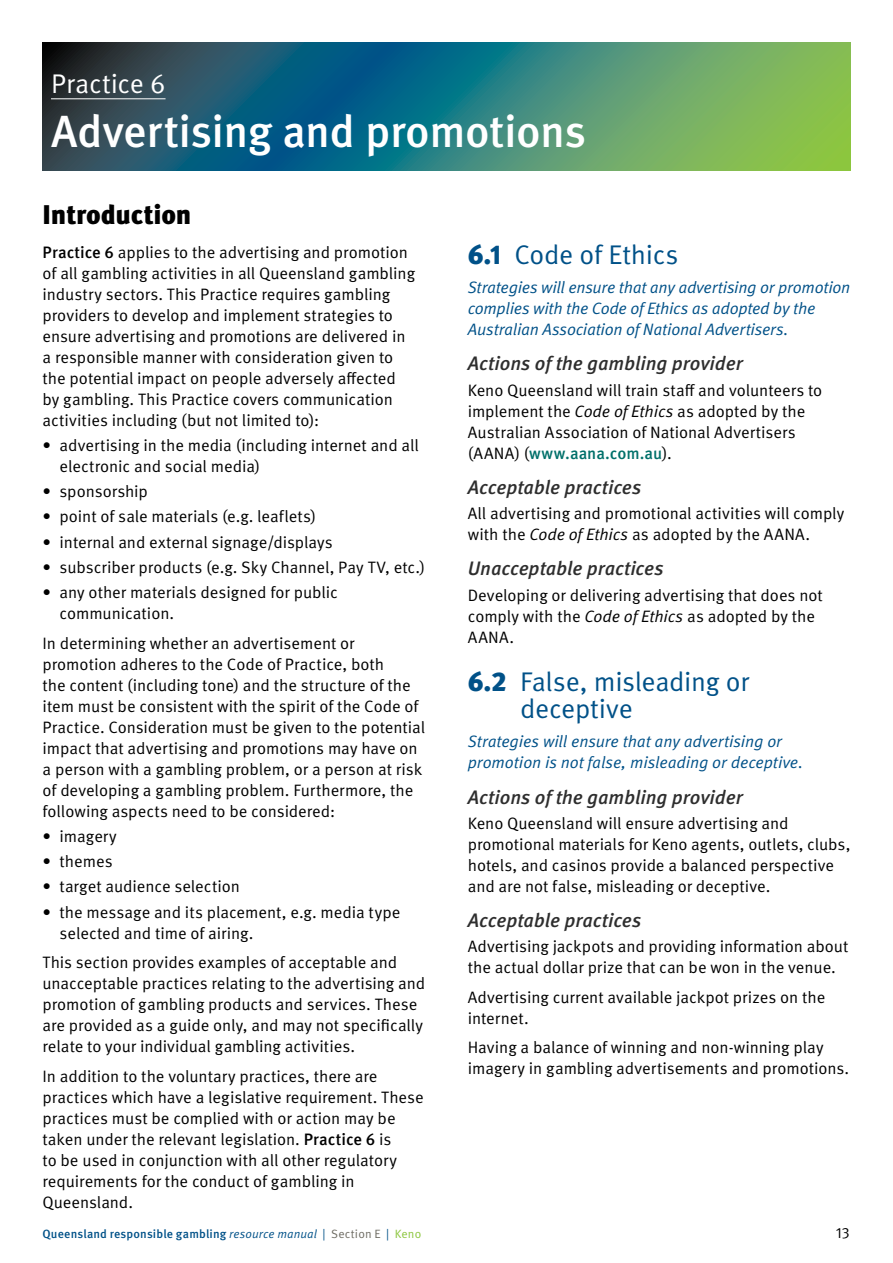
<style>
.page{position:relative;width:893px;height:1263px;background:#fff}
.page>*{position:absolute;margin:0;border:0;box-sizing:border-box;transform-origin:0 0}
.h01{font:500 45px "Meta Pro";letter-spacing:-.015em;color:#fff}
.h02Code{font:27px/27px "Meta Pro Norm";letter-spacing:-.015em;color:#005188}
.h02{font:900 27px "Meta Pro";letter-spacing:-.01em;color:#000}
.h01_Prac{font:27px "Meta Pro Norm";color:#fff}
.h03{font:italic 500 19.5px "Meta Pro";letter-spacing:-.005em;color:#2e2e2e}
.body{font:16.5px/21px "Meta Pro Norm";letter-spacing:-.005em;color:#000}
.bodyB4bullet{font:16.5px/21px "Meta Pro Norm";letter-spacing:-.005em;color:#000}
.bullet{font:16.5px/21px "Meta Pro Norm";letter-spacing:-.005em;color:#000}
.bodyCode{font:16.5px/21px "Meta Pro Norm Ita";letter-spacing:-.01em;color:#005188}
.BulletLast{font:16.5px/21px "Meta Pro Norm";letter-spacing:-.005em;color:#000}
.t1{font:15px "Meta Pro Norm";color:#000}
.t2{font:500 12px "Meta Pro";letter-spacing:.01em;color:#005188}
.s1{font-family:"Meta Pro";font-weight:500}
.s2{font-family:"Meta Pro";font-weight:900}
.s3{font-family:"Meta Pro Norm Ita"}
.s4{font-family:"Meta Pro";font-weight:500;color:#00706a}
.s5{font-family:"Meta Pro Norm Ita";font-weight:400}
.s6{font-family:"Meta Pro Norm";font-weight:400}
.s7{font-family:"Meta Pro Norm";font-weight:400;color:#6e6c63}
.s8{font-family:"Meta Pro Norm";font-weight:400;color:#8cc63e}
</style>
<div class="page">
<svg style="left:43px;top:43px;width:807px;height:127px;background:#3c7d6e"></svg>
<hr style="left:51px;top:99px;width:115px;height:1px;background:#fff">
<p class="h01_Prac" style="left:51px;top:63px;width:116px">Practice 6</p>
<p class="h01" style="left:51px;top:96px;width:537px">Advertising and promotions</p>
<p class="h02" style="left:43px;top:193px;width:150px">Introduction</p>
<p class="bodyB4bullet" style="left:43px;top:240px;width:374px"><span class="s1">Practice 6</span> applies to the advertising and promotion of all gambling activities in all Queensland gambling industry sectors. This Practice requires gambling providers to develop and implement strategies to ensure advertising and promotions are delivered in a responsible manner with consideration given to the potential impact on people adversely affected by gambling. This Practice covers communication activities including (but not limited to):</p>
<p class="bullet" style="left:60px;top:433px;width:361px;text-indent:-17px">• advertising in the media (including internet and all electronic and social media)</p>
<p class="bullet" style="left:43px;top:480px;width:107px">• sponsorship</p>
<p class="bullet" style="left:43px;top:505px;width:275px">• point of sale materials (e.g. leaflets)</p>
<p class="bullet" style="left:43px;top:530px;width:292px">• internal and external signage/displays</p>
<p class="bullet" style="left:43px;top:555px;width:384px">• subscriber products (e.g. Sky Channel, Pay TV, etc.)</p>
<p class="bullet" style="left:60px;top:581px;width:280px;text-indent:-17px">• any other materials designed for public communication.</p>
<p class="bodyB4bullet" style="left:43px;top:631px;width:384px">In determining whether an advertisement or promotion adheres to the Code of Practice, both<br>the content (including tone) and the structure of the item must be consistent with the spirit of the Code of Practice. Consideration must be given to the potential impact that advertising and promotions may have on a person with a gambling problem, or a person at risk of developing a gambling problem. Furthermore, the following aspects need to be considered:</p>
<p class="bullet" style="left:43px;top:824px;width:76px">• imagery</p>
<p class="bullet" style="left:43px;top:850px;width:72px">• themes</p>
<p class="bullet" style="left:43px;top:875px;width:199px">• target audience selection</p>
<p class="BulletLast" style="left:60px;top:900px;width:342px;text-indent:-17px">• the message and its placement, e.g. media type selected and time of airing.</p>
<p class="body" style="left:43px;top:951px;width:384px">This section provides examples of acceptable and unacceptable practices relating to the advertising and promotion of gambling products and services. These are provided as a guide only, and may not specifically relate to your individual gambling activities.</p>
<p class="body" style="left:43px;top:1064px;width:383px">In addition to the voluntary practices, there are practices which have a legislative requirement. These practices must be complied with or action may be taken under the relevant legislation. <span class="s1">Practice 6</span> is<br>to be used in conjunction with all other regulatory requirements for the conduct of gambling in Queensland.</p>
<p class="h02Code" style="left:468px;top:239px;width:212px"><span class="s2">6.1</span> Code of Ethics</p>
<p class="bodyCode" style="left:468px;top:276px;width:384px">Strategies will ensure that any advertising or promotion complies with the Code of Ethics as adopted by the<br>Australian Association of National Advertisers.</p>
<p class="h03" style="left:468px;top:348px;width:277px">Actions of the gambling provider</p>
<p class="body" style="left:468px;top:378px;width:356px">Keno Queensland will train staff and volunteers to implement the <span class="s3">Code of Ethics</span> as adopted by the Australian Association of National Advertisers (AANA) (<span class="s4">www.aana.com.au</span>).</p>
<p class="h03" style="left:468px;top:472px;width:175px">Acceptable practices</p>
<p class="body" style="left:468px;top:502px;width:378px">All advertising and promotional activities will comply with the <span class="s3">Code of Ethics</span> as adopted by the AANA.</p>
<p class="h03" style="left:468px;top:553px;width:197px">Unacceptable practices</p>
<p class="body" style="left:468px;top:583px;width:357px">Developing or delivering advertising that does not comply with the <span class="s3">Code of Ethics</span> as adopted by the<br>AANA.</p>
<p class="h02Code" style="left:520px;top:666px;width:230px;text-indent:-52px"><span class="s2">6.2</span> False, misleading or deceptive</p>
<p class="bodyCode" style="left:468px;top:730px;width:337px">Strategies will ensure that any advertising or promotion is not false, misleading or deceptive.</p>
<p class="h03" style="left:468px;top:782px;width:277px">Actions of the gambling provider</p>
<p class="body" style="left:468px;top:812px;width:384px">Keno Queensland will ensure advertising and promotional materials for Keno agents, outlets, clubs, hotels, and casinos provide a balanced perspective and are not false, misleading or deceptive.</p>
<p class="h03" style="left:468px;top:905px;width:175px">Acceptable practices</p>
<p class="body" style="left:468px;top:935px;width:382px">Advertising jackpots and providing information about the actual dollar prize that can be won in the venue.</p>
<p class="body" style="left:468px;top:986px;width:359px">Advertising current available jackpot prizes on the internet.</p>
<p class="body" style="left:468px;top:1036px;width:383px">Having a balance of winning and non-winning play imagery in gambling advertisements and promotions.</p>
<p class="t2" style="left:43px;top:1225px;width:380px">Queensland responsible gambling <span class="s5">resource manual</span> <span class="s6">|</span> <span class="s7">Section E</span> <span class="s6">|</span> <span class="s8">Keno</span></p>
<p class="t1" style="left:836px;top:1222px;width:15px">13</p>
</div>
